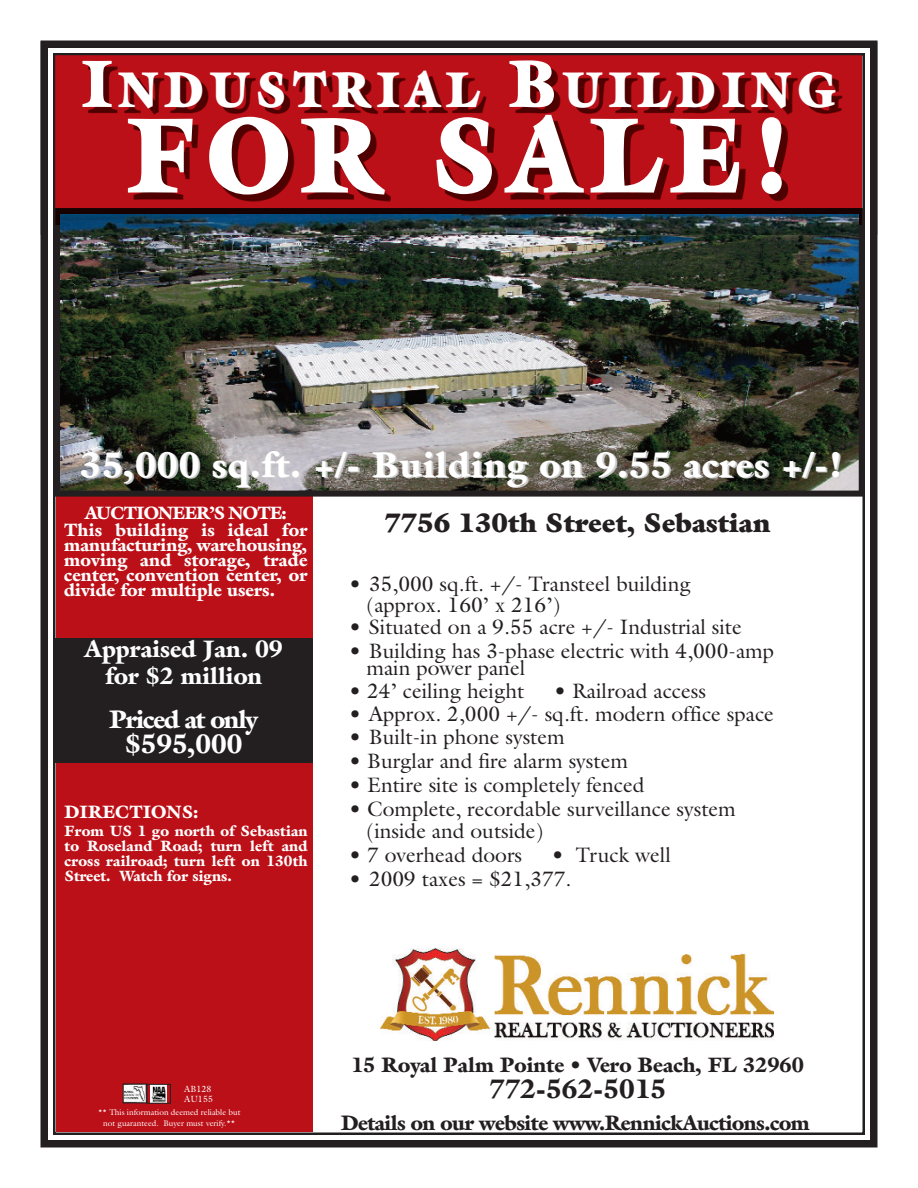
<style>
.page{position:relative;width:918px;height:1188px;background:#fff}
.page>*{position:absolute;margin:0;border:0;box-sizing:border-box;transform-origin:0 0}
.t1{font:900 108px "Galliard Std";letter-spacing:.1em;color:#fff;scale:.9 1}
.t2{font:900 50.7px "Galliard Std";letter-spacing:.135em;color:#fff;scale:.9 1}
.t3{font:900 36px "Galliard Std";letter-spacing:.025em;color:#fff}
.t4{font:900 27px "Galliard Std";color:#231f20}
.t5{font:900 27px "Galliard Std";color:#231f20}
.t6{font:900 27px "Galliard Std";color:#fff}
.t7{font:900 25.5px "Galliard Std";letter-spacing:-.05em;color:#fff}
.t8{font:900 24px/27px "Galliard Std";color:#fff;text-align:center}
.t9{font:21px/21px "Galliard Std";color:#231f20}
.t10{font:900 21px "Galliard Std";letter-spacing:-.025em;color:#231f20}
.t11{font:900 21px "Galliard Std";color:#231f20}
.t12{font:900 18px/15px "Galliard Std";letter-spacing:.005em;color:#fff;text-align:center}
.t13{font:900 15px/15px "Galliard Std";letter-spacing:.01em;color:#fff;text-align:justify}
.t14{font:9px/10.5px "Galliard Std";color:#fff}
.t15{font:8.25px/10.5px "Galliard Std";color:#fff;text-align:center}
.s1{font-size:67.5px}
</style>
<div class="page">
<div style="left:40px;top:40px;width:838px;height:1108px;border:8px solid #231f20"></div>
<img style="left:380px;top:948px;width:394px;height:93px">
<div style="left:56px;top:496px;width:257px;height:636px;background:#bb1018"></div>
<img style="left:125px;top:1086px;width:20px;height:15px">
<div style="left:123px;top:1084px;width:24px;height:19px;border:1px solid #231f20"></div>
<img style="left:150px;top:1086px;width:17px;height:16px">
<div style="left:147px;top:1084px;width:24px;height:20px;border:1px solid #231f20"></div>
<img style="left:61px;top:235px;width:797px;height:255px">
<div style="left:54px;top:208px;width:811px;height:289px;border:6px solid #231f20"></div>
<img style="left:40px;top:41px;width:838px;height:194px">
<img style="left:55px;top:56px;width:807px;height:152px">
<div style="left:55px;top:208px;width:807px;height:17px;background:#170000"></div>
<div style="left:57px;top:211px;width:805px;height:24px;background:#170000"></div>
<img style="left:60px;top:214px;width:798px;height:21px">
<div style="left:55px;top:638px;width:258px;height:124px;background:#231f20"></div>
<h2 class="t2" style="left:82px;top:70px;width:841px"><span class="s1">I</span>NDUSTRIAL <span class="s1">B</span>UILDING</h2>
<h1 class="t1" style="left:128px;top:114px;width:738px">FOR SALE!</h1>
<h3 class="t3" style="left:80px;top:451px;width:764px">35,000 sq.ft. +/- Building on 9.55 acres +/-!</h3>
<p class="t12" style="left:64px;top:506px;width:245px;line-height:17.1px">AUCTIONEER’S NOTE:<br>This building is ideal for</p>
<p class="t12" style="left:64px;top:539px;width:245px;text-align:justify">manufacturing, warehousing, moving and storage, trade center, convention center, or divide for multiple users.</p>
<p class="t8" style="left:85px;top:638px;width:200px">Appraised Jan. 09 for $2 million</p>
<p class="t7" style="left:110px;top:709px;width:150px">Priced at only</p>
<p class="t6" style="left:125px;top:734px;width:119px">$595,000</p>
<p class="t12" style="left:65px;top:807px;width:135px">DIRECTIONS:</p>
<p class="t13" style="left:65px;top:825px;width:245px">From US 1 go north of Sebastian to Roseland Road; turn left and cross railroad; turn left on 130th Street. Watch for signs.</p>
<p class="t4" style="left:384px;top:513px;width:388px">7756 130th Street, Sebastian</p>
<p class="t9" style="left:366px;top:573px;width:326px;text-indent:-18px">• 35,000 sq.ft. +/- Transteel building (approx. 160’ x 216’)</p>
<p class="t9" style="left:349px;top:617px;width:395px">• Situated on a 9.55 acre +/- Industrial site</p>
<p class="t9" style="left:366px;top:643px;width:409px;line-height:16.4px;text-indent:-18px">• Building has 3-phase electric with 4,000-amp main power panel</p>
<p class="t9" style="left:349px;top:681px;width:177px">• 24’ ceiling height</p>
<p class="t9" style="left:554px;top:681px;width:154px">• Railroad access</p>
<p class="t9" style="left:349px;top:703px;width:427px">• Approx. 2,000 +/- sq.ft. modern office space</p>
<p class="t9" style="left:349px;top:727px;width:217px">• Built-in phone system</p>
<p class="t9" style="left:349px;top:751px;width:281px">• Burglar and fire alarm system</p>
<p class="t9" style="left:349px;top:774px;width:297px">• Entire site is completely fenced</p>
<p class="t9" style="left:366px;top:798px;width:371px;line-height:22.4px;text-indent:-18px">• Complete, recordable surveillance system (inside and outside)</p>
<p class="t9" style="left:349px;top:844px;width:175px">• 7 overhead doors</p>
<p class="t9" style="left:552px;top:844px;width:121px">• Truck well</p>
<p class="t9" style="left:349px;top:868px;width:224px">• 2009 taxes = $21,377.</p>
<p class="t14" style="left:184px;top:1083px;width:30px">AB128<br>AU155</p>
<p class="t15" style="left:98px;top:1107px;width:144px">** This information deemed reliable but not guaranteed. Buyer must verify.**</p>
<p class="t11" style="left:351px;top:1057px;width:454px">15 Royal Palm Pointe • Vero Beach, FL 32960</p>
<p class="t5" style="left:489px;top:1078px;width:179px">772-562-5015</p>
<p class="t10" style="left:341px;top:1115px;width:470px">Details on our website www.RennickAuctions.com</p>
</div>
